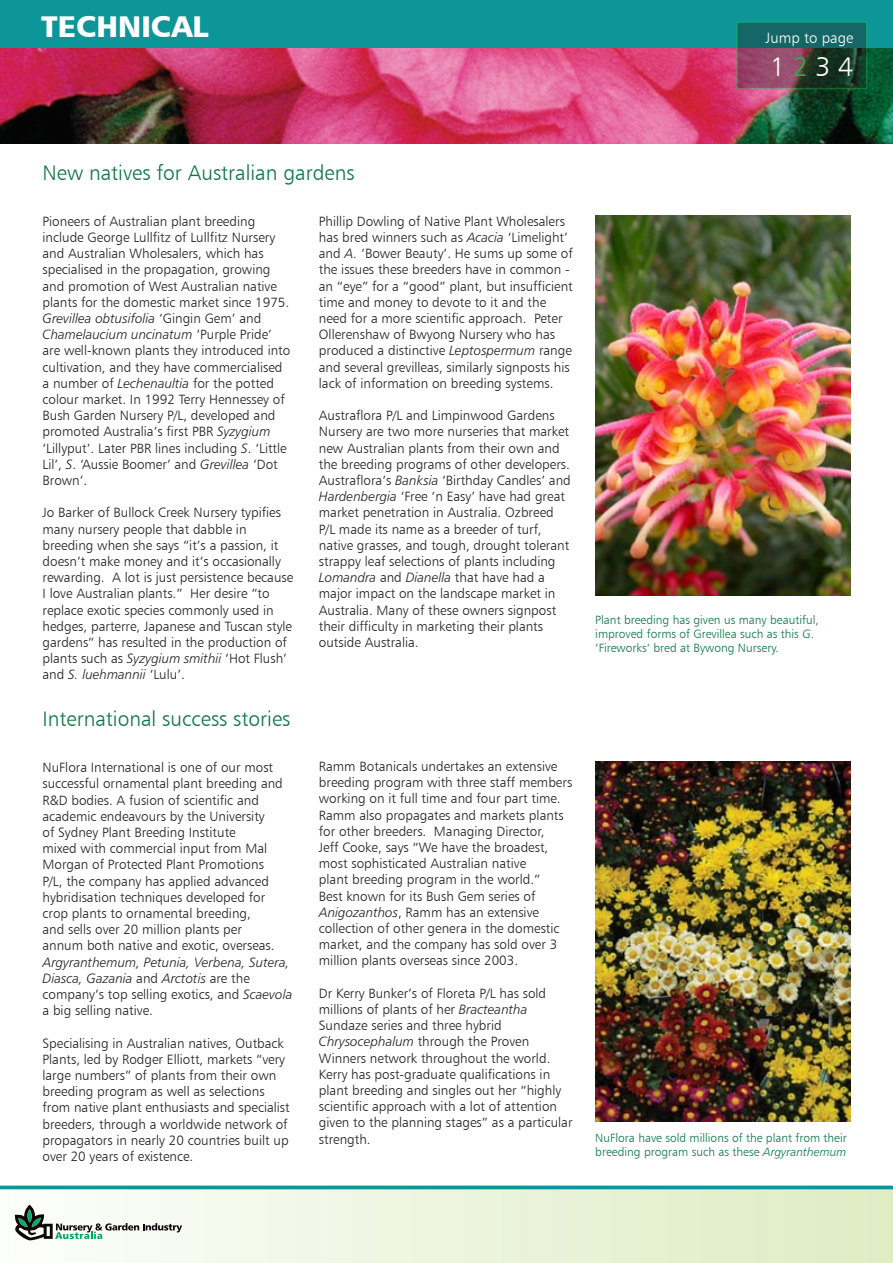
<style>
.page{position:relative;width:893px;height:1263px;background:#fff}
.page>*{position:absolute;margin:0;border:0;box-sizing:border-box;transform-origin:0 0}
.t1{font:30px "Humanist 777 BT Black B";color:#fff}
.t2{font:27px "Humanist 777 BT Light B";color:#fff}
.t3{font:21px "Humanist 777 BT Light B";color:#107546}
.t4{font:15px "Humanist 777 BT Light B";color:#fff}
.t5{font:13.5px/16.2px "Humanist 777 BT Light B";color:#231f20}
.t6{font:12px/14.4px "Humanist 777 BT Light B";color:#107546}
.s1{color:#23b24b}
.s2{font-family:"Humanist 777 BT Light Italic B"}
</style>
<div class="page">
<img style="left:0;top:47px;width:893px;height:97px">
<div style="left:0;top:1189px;width:893px;height:74px;background:linear-gradient(to right,#fdfefc,#deecc3)"></div>
<svg style="left:0;top:1185px;width:893px;height:4px;background:#2fa5a6"></svg>
<div style="left:0;top:0;width:893px;height:47px;background:#0c9697"></div>
<img style="left:595px;top:215px;width:255px;height:381px">
<img style="left:595px;top:761px;width:256px;height:360px">
<svg style="left:739px;top:24px;width:125px;height:62px;background:#3e4e53"></svg>
<div style="left:736px;top:21px;width:131px;height:68px;border:2px solid #23b24b"></div>
<svg style="left:14px;top:1205px;width:168px;height:35px"></svg>
<p class="t1" style="left:41px;top:7px;width:169px">TECHNICAL</p>
<p class="t4" style="left:766px;top:29px;width:89px">Jump to page</p>
<p class="t2" style="left:770px;top:50px;width:85px">1<span class="s1">2</span>34</p>
<p class="t3" style="left:43px;top:159px;width:314px">New natives for Australian gardens</p>
<p class="t5" style="left:43px;top:213px;width:249px">Pioneers of Australian plant breeding include George Lullfitz of Lullfitz Nursery and Australian Wholesalers, which has specialised in the propagation, growing and promotion of West Australian native plants for the domestic market since 1975.<br><span class="s2">Grevillea obtusifolia</span> ‘Gingin Gem’ and <span class="s2">Chamelaucium uncinatum</span> ‘Purple Pride’ are well-known plants they introduced into cultivation, and they have commercialised a number of <span class="s2">Lechenaultia</span> for the potted colour market. In 1992 Terry Hennessey of Bush Garden Nursery P/L, developed and promoted Australia’s first PBR <span class="s2">Syzygium </span>‘Lillyput’. Later PBR lines including <span class="s2">S</span>. ‘Little Lil’, <span class="s2">S</span>. ‘Aussie Boomer’ and <span class="s2">Grevillea</span> ‘Dot Brown’.</p>
<p class="t5" style="left:43px;top:504px;width:252px">Jo Barker of Bullock Creek Nursery typifies many nursery people that dabble in breeding when she says “it’s a passion, it doesn’t make money and it’s occasionally rewarding. A lot is just persistence because I love Australian plants.” Her desire “to replace exotic species commonly used in hedges, parterre, Japanese and Tuscan style gardens” has resulted in the production of plants such as <span class="s2">Syzygium smithii</span> ‘Hot Flush’ and <span class="s2">S. luehmannii</span> ‘Lulu’.</p>
<p class="t3" style="left:43px;top:706px;width:249px">International success stories</p>
<p class="t5" style="left:43px;top:759px;width:251px">NuFlora International is one of our most successful ornamental plant breeding and R&amp;D bodies. A fusion of scientific and academic endeavours by the University<br>of Sydney Plant Breeding Institute<br>mixed with commercial input from Mal Morgan of Protected Plant Promotions<br>P/L, the company has applied advanced hybridisation techniques developed for crop plants to ornamental breeding,<br>and sells over 20 million plants per<br>annum both native and exotic, overseas.<br><span class="s2">Argyranthemum, Petunia, Verbena, Sutera, Diasca, Gazania</span> and <span class="s2">Arctotis</span> are the company’s top selling exotics, and <span class="s2">Scaevola </span>a big selling native.</p>
<p class="t5" style="left:43px;top:1034px;width:249px">Specialising in Australian natives, Outback Plants, led by Rodger Elliott, markets “very large numbers” of plants from their own breeding program as well as selections from native plant enthusiasts and specialist breeders, through a worldwide network of propagators in nearly 20 countries built up over 20 years of existence.</p>
<p class="t5" style="left:319px;top:213px;width:255px">Phillip Dowling of Native Plant Wholesalers has bred winners such as <span class="s2">Acacia</span> ‘Limelight’ and <span class="s2">A.</span> ‘Bower Beauty’. He sums up some of the issues these breeders have in common - an “eye” for a “good” plant, but insufficient time and money to devote to it and the need for a more scientific approach. Peter Ollerenshaw of Bwyong Nursery who has produced a distinctive <span class="s2">Leptospermum</span> range and several grevilleas, similarly signposts his lack of information on breeding systems.</p>
<p class="t5" style="left:319px;top:407px;width:253px">Austraflora P/L and Limpinwood Gardens Nursery are two more nurseries that market new Australian plants from their own and the breeding programs of other developers.<br>Austraflora’s <span class="s2">Banksia</span> ‘Birthday Candles’ and <span class="s2">Hardenbergia</span> ‘Free ‘n Easy’ have had great market penetration in Australia. Ozbreed P/L made its name as a breeder of turf, native grasses, and tough, drought tolerant strappy leaf selections of plants including <span class="s2">Lomandra</span> and <span class="s2">Dianella</span> that have had a major impact on the landscape market in Australia. Many of these owners signpost their difficulty in marketing their plants outside Australia.</p>
<p class="t5" style="left:319px;top:758px;width:255px">Ramm Botanicals undertakes an extensive breeding program with three staff members working on it full time and four part time.<br>Ramm also propagates and markets plants for other breeders. Managing Director,<br>Jeff Cooke, says “We have the broadest, most sophisticated Australian native<br>plant breeding program in the world.”<br>Best known for its Bush Gem series of <span class="s2">Anigozanthos</span>, Ramm has an extensive collection of other genera in the domestic market, and the company has sold over 3 million plants overseas since 2003.</p>
<p class="t5" style="left:319px;top:985px;width:255px">Dr Kerry Bunker’s of Floreta P/L has sold millions of plants of her <span class="s2">Bracteantha </span>Sundaze series and three hybrid <span class="s2">Chrysocephalum</span> through the Proven Winners network throughout the world.<br>Kerry has post-graduate qualifications in plant breeding and singles out her “highly scientific approach with a lot of attention given to the planning stages” as a particular strength.</p>
<p class="t6" style="left:595px;top:612px;width:225px">Plant breeding has given us many beautiful, improved forms of Grevillea such as this <span class="s2">G</span>. ‘Fireworks’ bred at Bywong Nursery.</p>
<p class="t6" style="left:595px;top:1130px;width:253px">NuFlora have sold millions of the plant from their breeding program such as these <span class="s2">Argyranthemum</span></p>
</div>
